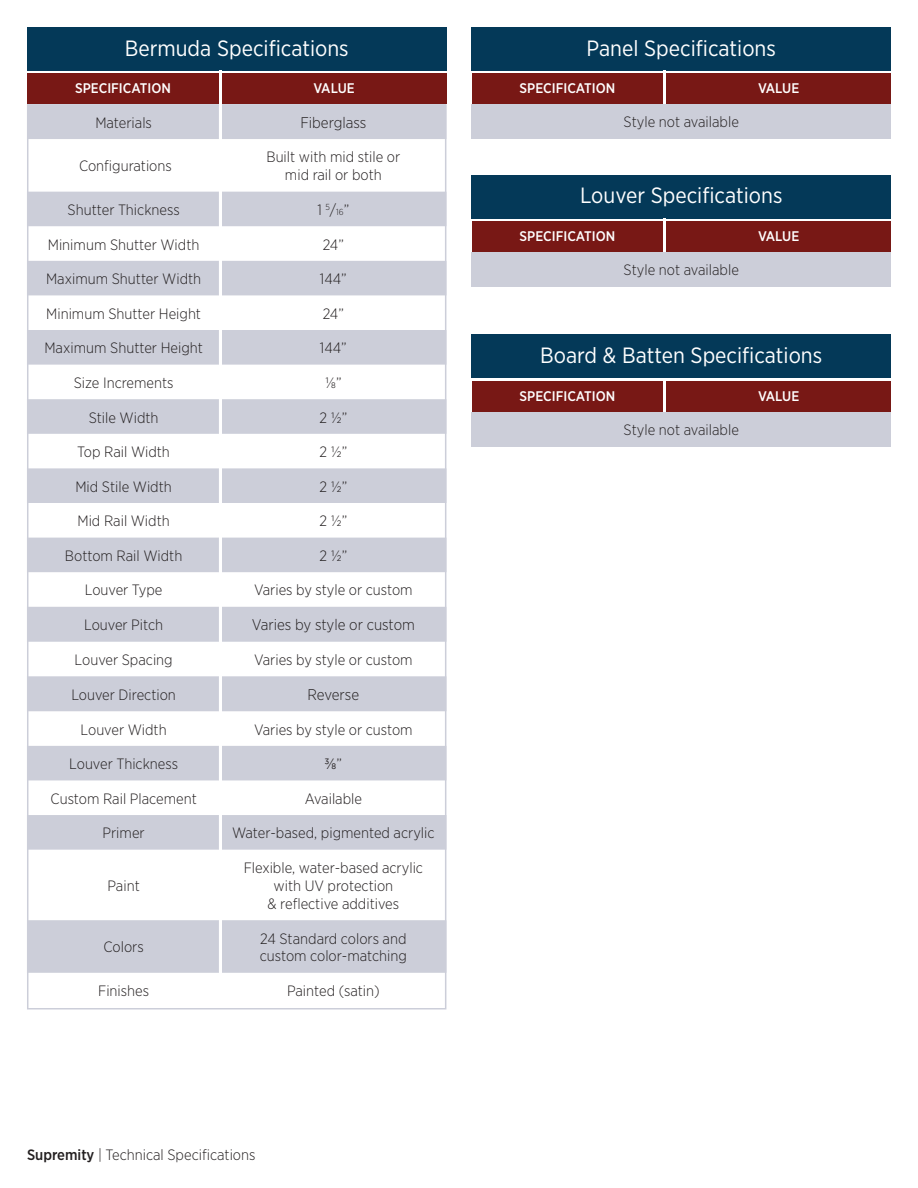
<style>
.page{position:relative;width:918px;height:1188px;background:#fff}
.page>*{position:absolute;margin:0;border:0;box-sizing:border-box;transform-origin:0 0}
.t1{font:22.05px "Gotham Narrow";color:#fff}
.t2{font:300 15.45px "Gotham Narrow";color:#231f20}
.t3{font:300 15px/18px "Gotham Narrow";color:#231f20;text-align:center}
.t4{font:15px "Gotham Narrow";color:#231f20}
.t5{font:500 13.95px "Gotham Narrow";color:#fff}
.s1{font-size:8.7px}
.s2{font-weight:300}
.s3{font-weight:500}
</style>
<div class="page">
<div style="left:472px;top:27px;width:419px;height:43px;background:#043958"></div>
<div style="left:472px;top:104px;width:419px;height:35px;background:#ccced9"></div>
<div style="left:472px;top:73px;width:191px;height:31px;background:#781815"></div>
<div style="left:666px;top:73px;width:225px;height:31px;background:#781815"></div>
<div style="left:472px;top:175px;width:419px;height:43px;background:#043958"></div>
<div style="left:472px;top:252px;width:419px;height:35px;background:#ccced9"></div>
<div style="left:472px;top:221px;width:191px;height:31px;background:#781815"></div>
<div style="left:666px;top:221px;width:225px;height:31px;background:#781815"></div>
<div style="left:472px;top:335px;width:419px;height:43px;background:#043958"></div>
<div style="left:472px;top:412px;width:419px;height:35px;background:#ccced9"></div>
<div style="left:472px;top:381px;width:191px;height:31px;background:#781815"></div>
<div style="left:666px;top:381px;width:225px;height:31px;background:#781815"></div>
<div style="left:27px;top:27px;width:419px;height:43px;background:#043958"></div>
<svg style="left:27px;top:104px;width:419px;height:869px"></svg>
<div style="left:27px;top:73px;width:192px;height:31px;background:#781815"></div>
<div style="left:222px;top:73px;width:224px;height:31px;background:#781815"></div>
<div style="left:27px;top:105px;width:419px;height:905px;border:2px solid #ccced9"></div>
<hr style="left:219px;top:70px;width:3px;height:928px;background:#fff">
<h1 class="t1" style="left:125px;top:34px;width:225px">Bermuda Specifications</h1>
<p class="t5" style="left:75px;top:79px;width:97px">SPECIFICATION</p>
<p class="t5" style="left:313px;top:79px;width:43px">VALUE</p>
<p class="t3" style="left:95px;top:113px;width:58px">Materials</p>
<p class="t2" style="left:300px;top:113px;width:68px">Fiberglass</p>
<p class="t3" style="left:79px;top:157px;width:94px">Configurations</p>
<p class="t3" style="left:266px;top:148px;width:135px">Built with mid stile or mid rail or both</p>
<p class="t3" style="left:68px;top:200px;width:114px">Shutter Thickness</p>
<p class="t3" style="left:317px;top:200px;width:33px">1 <sup>5</sup>/<span class="s1">16</span>”</p>
<p class="t3" style="left:48px;top:235px;width:153px">Minimum Shutter Width</p>
<p class="t3" style="left:323px;top:235px;width:23px">24”</p>
<p class="t3" style="left:46px;top:269px;width:157px">Maximum Shutter Width</p>
<p class="t3" style="left:320px;top:269px;width:28px">144”</p>
<p class="t3" style="left:46px;top:304px;width:156px">Minimum Shutter Height</p>
<p class="t3" style="left:323px;top:304px;width:23px">24”</p>
<p class="t3" style="left:44px;top:339px;width:160px">Maximum Shutter Height</p>
<p class="t3" style="left:320px;top:339px;width:28px">144”</p>
<p class="t3" style="left:74px;top:373px;width:101px">Size Increments</p>
<p class="t3" style="left:325px;top:373px;width:18px">1/8”</p>
<p class="t3" style="left:89px;top:408px;width:71px">Stile Width</p>
<p class="t3" style="left:320px;top:408px;width:29px">2 ½”</p>
<p class="t3" style="left:77px;top:442px;width:94px">Top Rail Width</p>
<p class="t3" style="left:320px;top:442px;width:29px">2 ½”</p>
<p class="t3" style="left:75px;top:477px;width:98px">Mid Stile Width</p>
<p class="t3" style="left:320px;top:477px;width:29px">2 ½”</p>
<p class="t3" style="left:77px;top:512px;width:94px">Mid Rail Width</p>
<p class="t3" style="left:320px;top:512px;width:29px">2 ½”</p>
<p class="t3" style="left:65px;top:546px;width:119px">Bottom Rail Width</p>
<p class="t3" style="left:320px;top:546px;width:29px">2 ½”</p>
<p class="t3" style="left:85px;top:581px;width:79px">Louver Type</p>
<p class="t3" style="left:254px;top:581px;width:160px">Varies by style or custom</p>
<p class="t3" style="left:84px;top:616px;width:81px">Louver Pitch</p>
<p class="t2" style="left:252px;top:616px;width:165px">Varies by style or custom</p>
<p class="t3" style="left:75px;top:650px;width:100px">Louver Spacing</p>
<p class="t3" style="left:254px;top:650px;width:160px">Varies by style or custom</p>
<p class="t3" style="left:71px;top:685px;width:106px">Louver Direction</p>
<p class="t2" style="left:308px;top:685px;width:53px">Reverse</p>
<p class="t3" style="left:81px;top:720px;width:88px">Louver Width</p>
<p class="t3" style="left:254px;top:720px;width:160px">Varies by style or custom</p>
<p class="t3" style="left:69px;top:755px;width:110px">Louver Thickness</p>
<p class="t4" style="left:325px;top:755px;width:19px">⅜<span class="s2">”</span></p>
<p class="t3" style="left:51px;top:789px;width:148px">Custom Rail Placement</p>
<p class="t3" style="left:305px;top:789px;width:59px">Available</p>
<p class="t3" style="left:103px;top:824px;width:44px">Primer</p>
<p class="t3" style="left:232px;top:824px;width:204px">Water-based, pigmented acrylic</p>
<p class="t3" style="left:108px;top:876px;width:34px">Paint</p>
<p class="t3" style="left:244px;top:858px;width:181px">Flexible, water-based acrylic with UV protection<br>&amp; reflective additives</p>
<p class="t3" style="left:104px;top:938px;width:42px">Colors</p>
<p class="t3" style="left:260px;top:929px;width:149px;text-align:left">24 Standard colors and custom color-matching</p>
<p class="t3" style="left:98px;top:981px;width:53px">Finishes</p>
<p class="t3" style="left:287px;top:981px;width:94px">Painted (satin)</p>
<p class="t3" style="left:27px;top:1145px;width:230px"><span class="s3">Supremity</span> | Technical Specifications</p>
<h1 class="t1" style="left:587px;top:34px;width:191px">Panel Specifications</h1>
<p class="t5" style="left:520px;top:79px;width:97px">SPECIFICATION</p>
<p class="t5" style="left:758px;top:79px;width:43px">VALUE</p>
<p class="t3" style="left:624px;top:113px;width:117px">Style not available</p>
<h1 class="t1" style="left:580px;top:182px;width:204px">Louver Specifications</h1>
<p class="t5" style="left:520px;top:227px;width:97px">SPECIFICATION</p>
<p class="t5" style="left:758px;top:227px;width:43px">VALUE</p>
<p class="t3" style="left:624px;top:261px;width:117px">Style not available</p>
<h1 class="t1" style="left:540px;top:342px;width:284px">Board &amp; Batten Specifications</h1>
<p class="t5" style="left:520px;top:387px;width:97px">SPECIFICATION</p>
<p class="t5" style="left:758px;top:387px;width:43px">VALUE</p>
<p class="t3" style="left:624px;top:421px;width:117px">Style not available</p>
</div>
